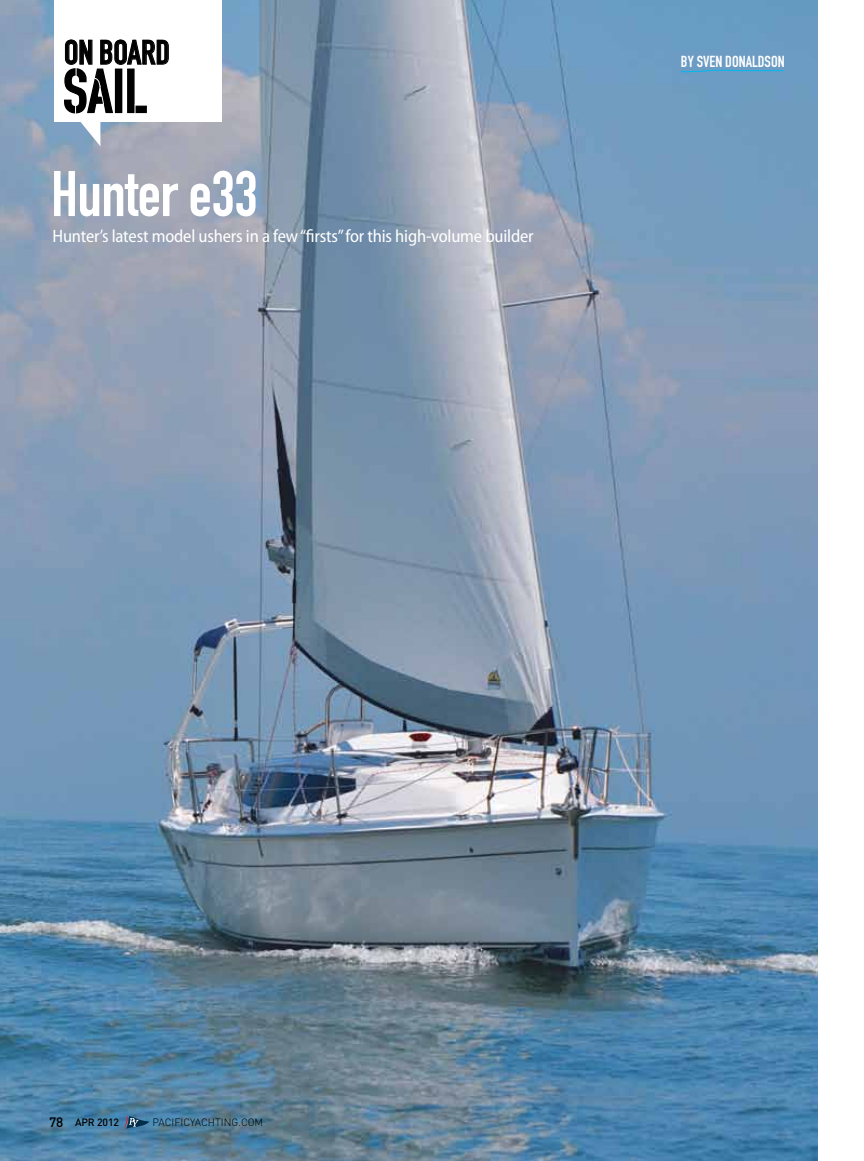
<style>
.page{position:relative;width:864px;height:1161px;background:#fff}
.page>*{position:absolute;margin:0;border:0;box-sizing:border-box;transform-origin:0 0}
.t1{font:63.3px "DIN Engschrift Std";letter-spacing:-.01em;color:#fff}
.t2{font:60.75px "DIN Engschrift Std";color:#000}
.t3{font:33.75px "DIN Engschrift Std";color:#000}
.t4{font:semi-condensed 18px "Myriad Pro";letter-spacing:-.01em;color:#fff}
.t5{font:15.75px "DIN Engschrift Std";color:#fff}
.t6{font:300 10.5px "DIN";color:#000}
.t7{font:500 10.5px "DIN";letter-spacing:-.01em;color:#000}
.s1{font-size:13.5px}
</style>
<div class="page">
<img style="left:0;top:0;width:817px;height:1161px">
<div style="left:54px;top:0;width:167px;height:122px;background:#fff"></div>
<svg style="left:680px;top:69px;width:111px;height:4px"></svg>
<svg style="left:63px;top:39px;width:106px;height:107px"></svg>
<svg style="left:123px;top:1115px;width:26px;height:16px"></svg>
<p class="t3" style="left:64px;top:33px;width:104px">ON BOARD</p>
<p class="t2" style="left:63px;top:56px;width:86px">SAIL</p>
<p class="t1" style="left:51px;top:157px;width:208px">HUNTER E33</p>
<p class="t4" style="left:52px;top:225px;width:483px">Hunter’s latest model ushers in a few “firsts” for this high-volume builder</p>
<p class="t5" style="left:681px;top:52px;width:105px">BY SVEN DONALDSON</p>
<p class="t7" style="left:49px;top:1116px;width:71px"><span class="s1">78</span> apr 2012</p>
<p class="t6" style="left:153px;top:1116px;width:112px">PACIFICYACHTING.COM</p>
</div>
